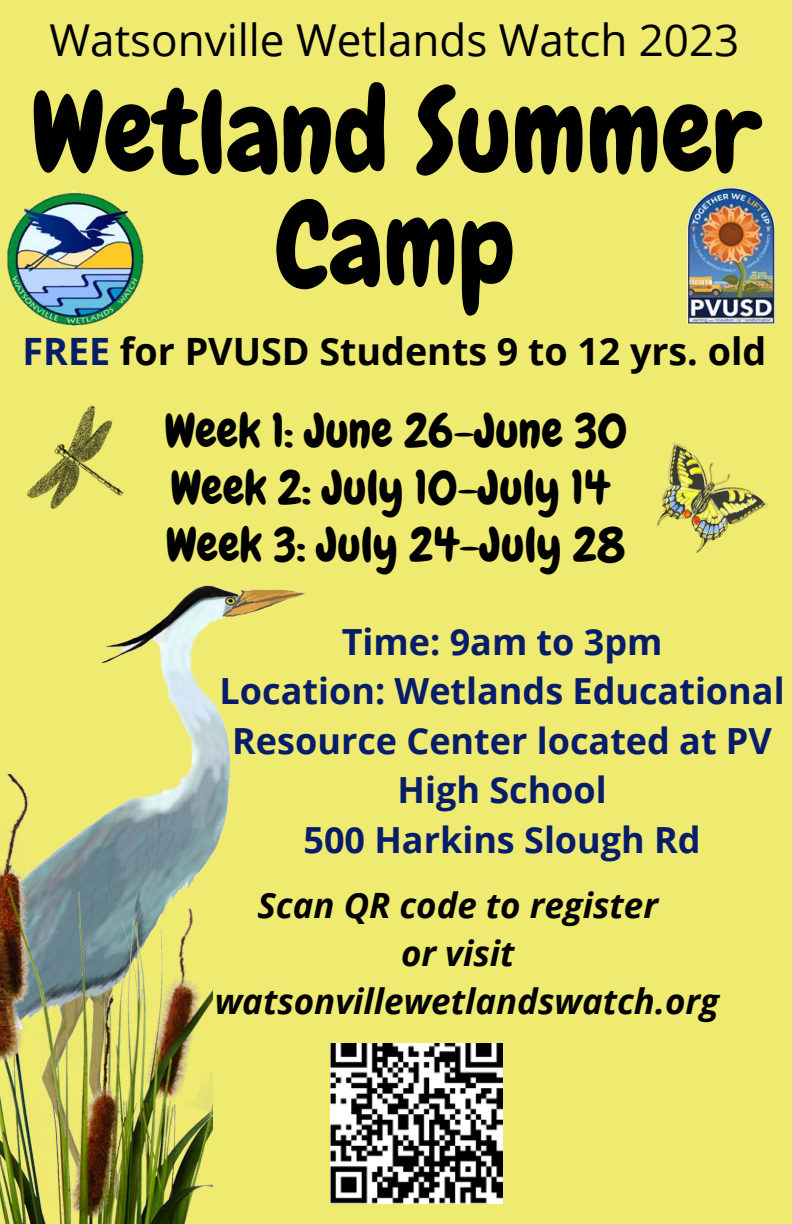
<style>
.page{position:relative;width:792px;height:1224px;background:#efea70}
.page>*{position:absolute;margin:0;border:0;box-sizing:border-box;transform-origin:0 0}
.t1{font:114px/112.4px "Chewy";color:#000;text-align:center}
.t2{font:48px/57px "Chewy";color:#000}
.t3{font:44px "Open Sans";color:#000}
.t4{font:700 37.6px "Open Sans";color:#000}
.t5{font:700 36px/49.6px "Open Sans";color:#071d6a;text-align:center}
.t6{font:italic 700 35px/48px "Open Sans";color:#000;text-align:center}
.s1{color:#071d6a}
</style>
<div class="page">
<img style="left:73px;top:405px;width:40px;height:34px">
<img style="left:7px;top:190px;width:137px;height:138px">
<img style="left:687px;top:187px;width:89px;height:138px">
<img style="left:396px;top:1043px;width:107px;height:160px">
<img style="left:7px;top:439px;width:389px;height:765px">
<img style="left:656px;top:442px;width:111px;height:111px">
<img style="left:0;top:775px;width:213px;height:449px">
<p class="t3" style="left:50px;top:9px;width:691px">Watsonville Wetlands Watch 2023</p>
<h1 class="t1" style="left:31px;top:77px;width:731px">Wetland Summer<br>Camp</h1>
<p class="t4" style="left:23px;top:325px;width:745px"><span class="s1">FREE</span> for PVUSD Students 9 to 12 yrs. old</p>
<h2 class="t2" style="left:164px;top:402px;width:464px">Week 1: June 26-June 30<br>Week 2: July 10-July 14<br>Week 3: July 24-July 28</h2>
<p class="t5" style="left:220px;top:616px;width:567px">Time: 9am to 3pm<br>Location: Wetlands Educational<br>Resource Center located at PV<br>High School<br>500 Harkins Slough Rd</p>
<p class="t6" style="left:215px;top:880px;width:506px">Scan QR code to register<br>or visit watsonvillewetlandswatch.org</p>
</div>
